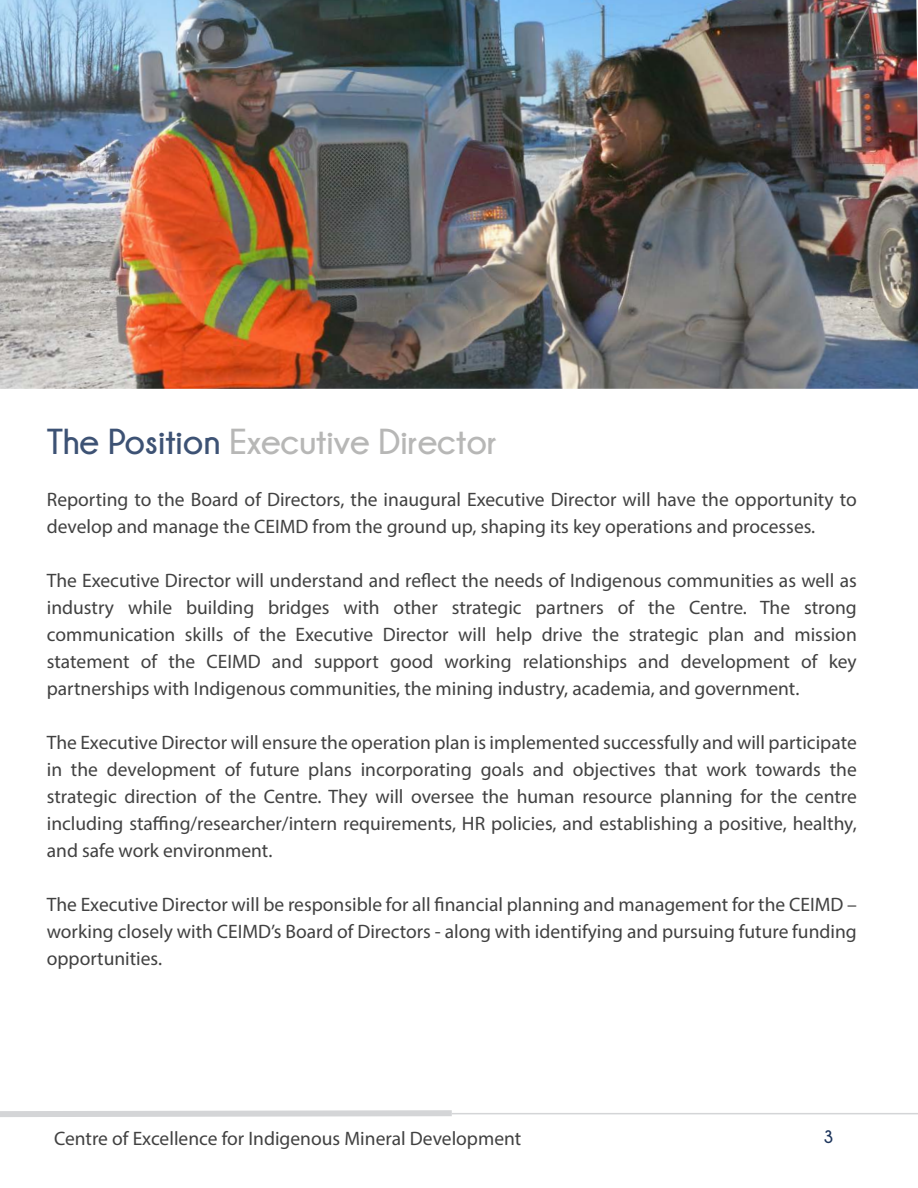
<style>
.page{position:relative;width:918px;height:1188px;background:#fff}
.page>*{position:absolute;margin:0;border:0;box-sizing:border-box;transform-origin:0 0}
.t1{font:700 36px "Champagne&Limousines";color:#b7b7b6}
.t2{font:19.5px/27px "Myriad Pro";color:#414141}
.t3{font:700 18px "Champagne&Limousines";color:#1e365d}
.s1{color:#3d5274}
</style>
<div class="page">
<svg style="left:0;top:1110px;width:458px;height:7px;background:#dadbdc"></svg>
<hr style="left:452px;top:1113px;width:466px;height:1px;background:#d4d5d7">
<img style="left:0;top:0;width:918px;height:389px">
<p class="t1" style="left:47px;top:421px;width:452px"><span class="s1">The Position</span> Executive Director</p>
<p class="t2" style="left:47px;top:486px;width:811px">Reporting to the Board of Directors, the inaugural Executive Director will have the opportunity to develop and manage the CEIMD from the ground up, shaping its key operations and processes.</p>
<p class="t2" style="left:47px;top:567px;width:812px">The Executive Director will understand and reflect the needs of Indigenous communities as well as</p>
<p class="t2" style="left:47px;top:594px;width:812px">industry while building bridges with other strategic partners of the Centre. The strong</p>
<p class="t2" style="left:47px;top:621px;width:812px">communication skills of the Executive Director will help drive the strategic plan and mission</p>
<p class="t2" style="left:47px;top:648px;width:812px">statement of the CEIMD and support good working relationships and development of key</p>
<p class="t2" style="left:47px;top:675px;width:754px">partnerships with Indigenous communities, the mining industry, academia, and government.</p>
<p class="t2" style="left:47px;top:729px;width:812px">The Executive Director will ensure the operation plan is implemented successfully and will participate</p>
<p class="t2" style="left:47px;top:756px;width:812px">in the development of future plans incorporating goals and objectives that work towards the</p>
<p class="t2" style="left:47px;top:783px;width:812px">strategic direction of the Centre. They will oversee the human resource planning for the centre</p>
<p class="t2" style="left:47px;top:810px;width:811px">including staffing/researcher/intern requirements, HR policies, and establishing a positive, healthy, and safe work environment.</p>
<p class="t2" style="left:47px;top:891px;width:812px;text-align:justify">The Executive Director will be responsible for all financial planning and management for the CEIMD – working closely with CEIMD’s Board of Directors - along with identifying and pursuing future funding opportunities.</p>
<p class="t2" style="left:54px;top:1125px;width:469px">Centre of Excellence for Indigenous Mineral Development</p>
<p class="t3" style="left:824px;top:1127px;width:12px">3</p>
</div>
